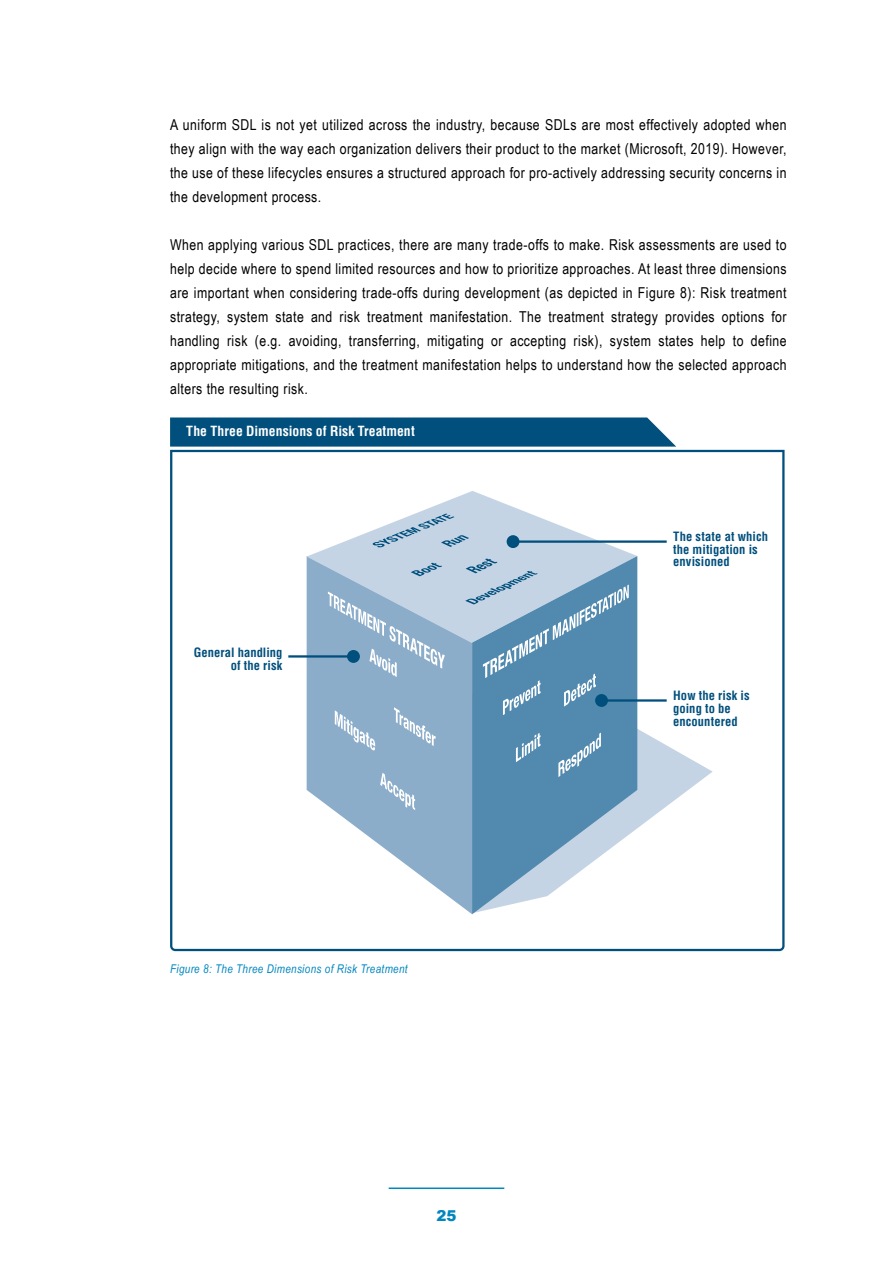
<style>
.page{position:relative;width:893px;height:1263px;background:#fff}
.page>*{position:absolute;margin:0;border:0;box-sizing:border-box;transform-origin:0 0}
.t1{font:15px/24px "Arial Narrow";letter-spacing:.03em;color:#000;text-align:justify}
.t2{font:900 15px "Arial";color:#0186be}
.t3{font:700 condensed 13.65px "Helvetica LT Std";color:#fff}
.t4{font:700 condensed 12.6px/12.6px "Helvetica LT Std";letter-spacing:.005em;color:#004f7c}
.t5{font:italic 12px "Arial Narrow";letter-spacing:.03em;color:#0186be}
</style>
<div class="page">
<hr style="left:389px;top:1187px;width:115px;height:2px;background:#0186be">
<svg style="left:170px;top:417px;width:506px;height:30px;background:#0e5983"></svg>
<svg style="left:170px;top:450px;width:614px;height:501px"></svg>
<svg style="left:637px;top:677px;width:76px;height:236px"></svg>
<svg style="left:307px;top:643px;width:165px;height:271px;fill:#8cadca"></svg>
<svg style="left:328px;top:643px;width:117px;height:34px;background:#99b6d0"></svg>
<svg style="left:394px;top:707px;width:42px;height:39px;background:#9ebad2"></svg>
<svg style="left:335px;top:710px;width:40px;height:41px;background:#a1bcd3"></svg>
<svg style="left:380px;top:773px;width:35px;height:37px"></svg>
<svg style="left:307px;top:491px;width:330px;height:152px"></svg>
<svg style="left:411px;top:563px;width:31px;height:13px"></svg>
<svg style="left:372px;top:513px;width:97px;height:35px;background:#b6cadc"></svg>
<svg style="left:472px;top:556px;width:165px;height:358px;fill:#5289ae"></svg>
<svg style="left:465px;top:558px;width:164px;height:157px;background:#7ca5c2"></svg>
<svg style="left:516px;top:733px;width:24px;height:29px"></svg>
<svg style="left:558px;top:732px;width:43px;height:45px;background:#6d9bba"></svg>
<hr style="left:288px;top:655px;width:65px;height:3px;background:#004f7c">
<div style="left:347px;top:650px;width:13px;height:13px;background:#004f7c;border-radius:50%"></div>
<hr style="left:513px;top:540px;width:154px;height:3px;background:#004f7c">
<div style="left:507px;top:535px;width:12px;height:13px;background:#004f7c;border-radius:50%"></div>
<hr style="left:601px;top:699px;width:66px;height:3px;background:#004f7c">
<div style="left:595px;top:694px;width:13px;height:13px;background:#004f7c;border-radius:50%"></div>
<p class="t1" style="left:170px;top:112px;width:618px">A uniform SDL is not yet utilized across the industry, because SDLs are most effectively adopted when they align with the way each organization delivers their product to the market (Microsoft, 2019). However, the use of these lifecycles ensures a structured approach for pro-actively addressing security concerns in the development process.</p>
<p class="t1" style="left:170px;top:232px;width:618px">When applying various SDL practices, there are many trade-offs to make. Risk assessments are used to help decide where to spend limited resources and how to prioritize approaches. At least three dimensions are important when considering trade-offs during development (as depicted in Figure 8): Risk treatment strategy, system state and risk treatment manifestation. The treatment strategy provides options for handling risk (e.g. avoiding, transferring, mitigating or accepting risk), system states help to define appropriate mitigations, and the treatment manifestation helps to understand how the selected approach alters the resulting risk.</p>
<p class="t3" style="left:186px;top:423px;width:230px">The Three Dimensions of Risk Treatment</p>
<p class="t4" style="left:194px;top:646px;width:90px;text-align:right">General handling of the risk</p>
<p class="t5" style="left:170px;top:961px;width:239px">Figure 8: The Three Dimensions of Risk Treatment</p>
<p class="t2" style="left:436px;top:1204px;width:22px">25</p>
<p class="t4" style="left:673px;top:530px;width:96px">The state at which the mitigation is envisioned</p>
<p class="t4" style="left:673px;top:689px;width:78px">How the risk is going to be encountered</p>
</div>
